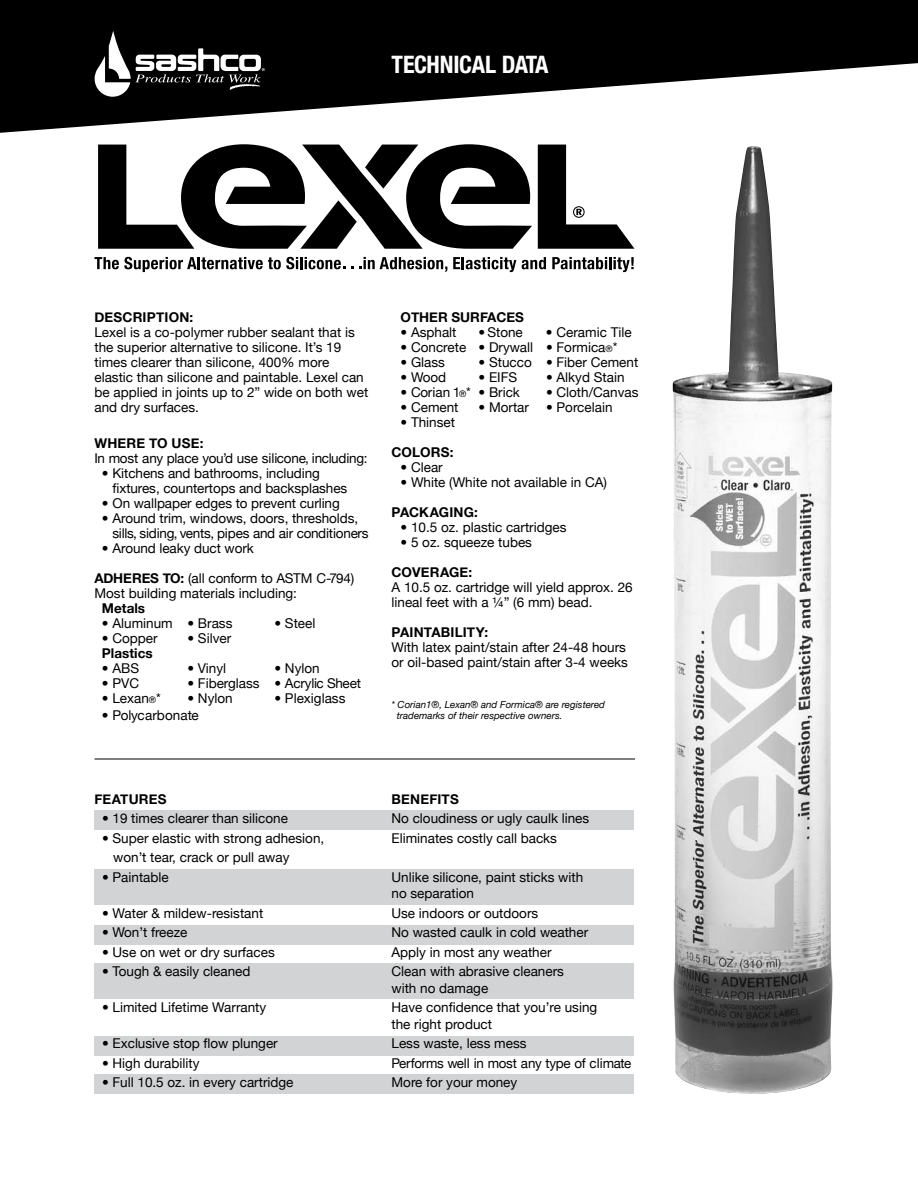
<style>
.page{position:relative;width:918px;height:1188px;background:#fff}
.page>*{position:absolute;margin:0;border:0;box-sizing:border-box;transform-origin:0 0}
.t1{font:700 condensed 24px "Helvetica Neue";letter-spacing:-.02em;color:#fff}
.t2{font:13.5px/15px "Helvetica Neue";color:#000}
.t3{font:700 13.5px "Helvetica Neue";letter-spacing:.015em;color:#000}
.t4{font:italic 9.75px/10.5px "Helvetica Neue";color:#000}
.s1{font-weight:700}
.s2{font-size:9px}
</style>
<div class="page">
<svg style="left:0;top:0;width:918px;height:133px;fill:#000"></svg>
<svg style="left:78px;top:27px;width:211px;height:78px;background:#2a2a2a"></svg>
<div style="left:94px;top:811px;width:540px;height:19px;background:#d1d3d4"></div>
<div style="left:94px;top:925px;width:540px;height:19px;background:#d1d3d4"></div>
<div style="left:94px;top:870px;width:540px;height:35px;background:#d1d3d4"></div>
<div style="left:94px;top:964px;width:540px;height:35px;background:#d1d3d4"></div>
<div style="left:94px;top:1037px;width:540px;height:19px;background:#d1d3d4"></div>
<div style="left:94px;top:1074px;width:540px;height:19px;background:#d1d3d4"></div>
<img style="left:672px;top:146px;width:161px;height:948px">
<svg style="left:94px;top:257px;width:251px;height:15px"></svg>
<svg style="left:359px;top:257px;width:88px;height:15px"></svg>
<svg style="left:453px;top:257px;width:63px;height:15px"></svg>
<svg style="left:522px;top:257px;width:24px;height:12px"></svg>
<svg style="left:552px;top:257px;width:82px;height:15px"></svg>
<svg style="left:538px;top:145px;width:96px;height:104px"></svg>
<svg style="left:98px;top:144px;width:434px;height:105px"></svg>
<hr style="left:94px;top:759px;width:541px;height:1px;background:#000">
<h1 class="t1" style="left:392px;top:50px;width:158px">TECHNICAL DATA</h1>
<p class="t3" style="left:94px;top:309px;width:100px">DESCRIPTION:</p>
<p class="t2" style="left:94px;top:324px;width:275px">Lexel is a co-polymer rubber sealant that is the superior alternative to silicone. It’s 19 times clearer than silicone, 400% more elastic than silicone and paintable. Lexel can be applied in joints up to 2” wide on both wet and dry surfaces.</p>
<p class="t3" style="left:94px;top:435px;width:111px">WHERE TO USE:</p>
<p class="t2" style="left:94px;top:451px;width:275px">In most any place you’d use silicone, including:</p>
<p class="t2" style="left:112px;top:466px;width:236px;text-indent:-11px">• Kitchens and bathrooms, including fixtures, countertops and backsplashes</p>
<p class="t2" style="left:102px;top:496px;width:239px">• On wallpaper edges to prevent curling</p>
<p class="t2" style="left:112px;top:511px;width:258px;text-indent:-10px">• Around trim, windows, doors, thresholds, sills, siding, vents, pipes and air conditioners</p>
<p class="t2" style="left:102px;top:541px;width:153px">• Around leaky duct work</p>
<p class="t2" style="left:94px;top:571px;width:261px"><span class="s1">ADHERES TO:</span> (all conform to ASTM C-794)<br>Most building materials including:</p>
<p class="t3" style="left:102px;top:600px;width:45px">METALS</p>
<p class="t2" style="left:102px;top:616px;width:132px">• Aluminum • Brass</p>
<p class="t2" style="left:274px;top:616px;width:42px">• Steel</p>
<p class="t2" style="left:102px;top:631px;width:57px">• Copper</p>
<p class="t2" style="left:187px;top:631px;width:45px">• Silver</p>
<p class="t3" style="left:102px;top:645px;width:52px">PLASTICS</p>
<p class="t2" style="left:102px;top:661px;width:39px">• ABS</p>
<p class="t2" style="left:187px;top:661px;width:40px">• Vinyl</p>
<p class="t2" style="left:274px;top:661px;width:47px">• Nylon</p>
<p class="t2" style="left:102px;top:676px;width:39px">• PVC</p>
<p class="t2" style="left:187px;top:676px;width:175px">• Fiberglass • Acrylic Sheet</p>
<p class="t2" style="left:102px;top:691px;width:60px">• Lexan<span class="s2">®</span>*</p>
<p class="t2" style="left:187px;top:691px;width:47px">• Nylon</p>
<p class="t2" style="left:274px;top:691px;width:72px">• Plexiglass</p>
<p class="t2" style="left:102px;top:707px;width:98px">• Polycarbonate</p>
<p class="t3" style="left:392px;top:309px;width:11px">OTHER</p>
<p class="t3" style="left:452px;top:309px;width:55px">SURFACES</p>
<p class="t2" style="left:401px;top:324px;width:58px">• Asphalt</p>
<p class="t2" style="left:479px;top:324px;width:46px">• Stone</p>
<p class="t2" style="left:546px;top:324px;width:87px">• Ceramic Tile</p>
<p class="t2" style="left:401px;top:339px;width:218px">• Concrete • Drywall • Formica<span class="s2">®</span>*</p>
<p class="t2" style="left:401px;top:354px;width:46px">• Glass</p>
<p class="t2" style="left:479px;top:354px;width:161px">• Stucco • Fiber Cement</p>
<p class="t2" style="left:401px;top:369px;width:47px">• Wood</p>
<p class="t2" style="left:479px;top:369px;width:40px">• EIFS</p>
<p class="t2" style="left:546px;top:369px;width:80px">• Alkyd Stain</p>
<p class="t2" style="left:401px;top:384px;width:121px">• Corian 1<span class="s2">®</span>* • Brick</p>
<p class="t2" style="left:546px;top:384px;width:94px">• Cloth/Canvas</p>
<p class="t2" style="left:401px;top:399px;width:60px">• Cement</p>
<p class="t2" style="left:479px;top:399px;width:52px">• Mortar</p>
<p class="t2" style="left:546px;top:399px;width:68px">• Porcelain</p>
<p class="t2" style="left:401px;top:414px;width:56px">• Thinset</p>
<p class="t3" style="left:392px;top:444px;width:64px">COLORS:</p>
<p class="t2" style="left:401px;top:459px;width:44px">• Clear</p>
<p class="t2" style="left:401px;top:474px;width:208px">• White (White not available in CA)</p>
<p class="t3" style="left:392px;top:504px;width:88px">PACKAGING:</p>
<p class="t2" style="left:401px;top:519px;width:168px">• 10.5 oz. plastic cartridges</p>
<p class="t2" style="left:401px;top:534px;width:133px">• 5 oz. squeeze tubes</p>
<p class="t3" style="left:392px;top:564px;width:82px">COVERAGE:</p>
<p class="t2" style="left:392px;top:579px;width:243px">A 10.5 oz. cartridge will yield approx. 26 lineal feet with a ¼” (6 mm) bead.</p>
<p class="t3" style="left:392px;top:624px;width:98px">PAINTABILITY:</p>
<p class="t2" style="left:391px;top:639px;width:238px">With latex paint/stain after 24-48 hours or oil-based paint/stain after 3-4 weeks</p>
<p class="t4" style="left:397px;top:700px;width:210px;text-indent:-5px">* Corian1®, Lexan® and Formica® are registered trademarks of their respective owners.</p>
<p class="t3" style="left:94px;top:791px;width:191px">FEATURES B</p>
<p class="t3" style="left:401px;top:791px;width:59px">ENEFITS</p>
<p class="t2" style="left:102px;top:811px;width:188px">• 19 times clearer than silicone</p>
<p class="t2" style="left:392px;top:811px;width:199px">No cloudiness or ugly caulk lines</p>
<p class="t2" style="left:102px;top:830px;width:224px">• Super elastic with strong adhesion,</p>
<p class="t2" style="left:392px;top:830px;width:167px">Eliminates costly call backs</p>
<p class="t2" style="left:113px;top:850px;width:178px">won’t tear, crack or pull away</p>
<p class="t2" style="left:102px;top:869px;width:68px">• Paintable</p>
<p class="t2" style="left:392px;top:869px;width:193px;line-height:16.5px">Unlike silicone, paint sticks with no separation</p>
<p class="t2" style="left:102px;top:905px;width:163px">• Water &amp; mildew-resistant</p>
<p class="t2" style="left:392px;top:905px;width:148px">Use indoors or outdoors</p>
<p class="t2" style="left:102px;top:925px;width:87px">• Won’t freeze</p>
<p class="t2" style="left:392px;top:925px;width:198px">No wasted caulk in cold weather</p>
<p class="t2" style="left:102px;top:944px;width:174px">• Use on wet or dry surfaces</p>
<p class="t2" style="left:392px;top:944px;width:162px">Apply in most any weather</p>
<p class="t2" style="left:102px;top:964px;width:150px">• Tough &amp; easily cleaned</p>
<p class="t2" style="left:392px;top:963px;width:174px;line-height:16.5px">Clean with abrasive cleaners with no damage</p>
<p class="t2" style="left:102px;top:1000px;width:166px">• Limited Lifetime Warranty</p>
<p class="t2" style="left:392px;top:999px;width:207px;line-height:16.5px">Have confidence that you’re using the right product</p>
<p class="t2" style="left:102px;top:1036px;width:177px">• Exclusive stop flow plunger</p>
<p class="t2" style="left:392px;top:1036px;width:137px">Less waste, less mess</p>
<p class="t2" style="left:102px;top:1055px;width:99px">• High durability</p>
<p class="t2" style="left:392px;top:1055px;width:241px">Performs well in most any type of climate</p>
<p class="t2" style="left:102px;top:1075px;width:193px">• Full 10.5 oz. in every cartridge</p>
<p class="t2" style="left:392px;top:1075px;width:127px">More for your money</p>
</div>
